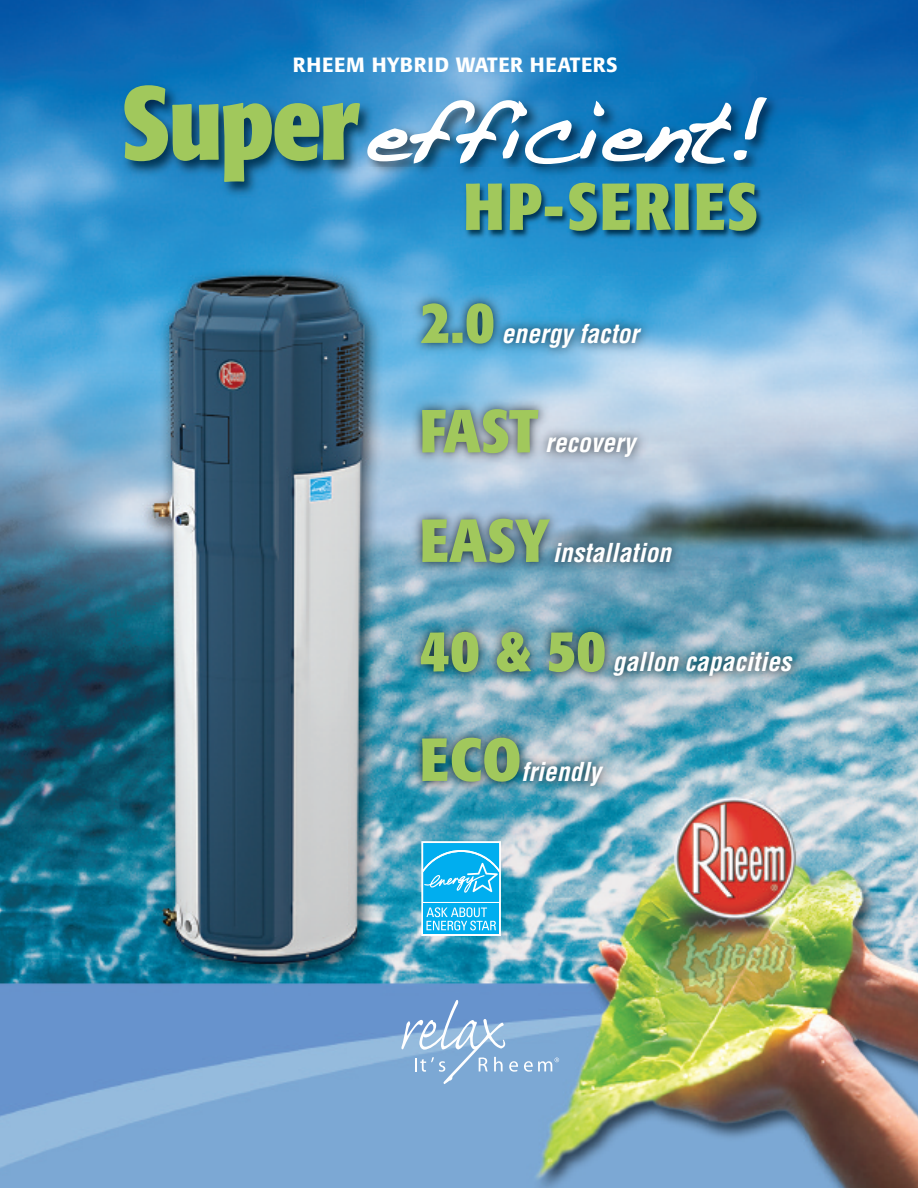
<style>
.page{position:relative;width:918px;height:1188px;background:#fff}
.page>*{position:absolute;margin:0;border:0;box-sizing:border-box;transform-origin:0 0}
.t1{font:700 condensed 103.35px "Formata";letter-spacing:-.02em;color:#a1c85c}
.t2{font:700 condensed 65.55px "Formata";letter-spacing:.03em;color:#a1c85c}
.t3{font:700 condensed 60px "Formata";color:#a1c85c}
.t4{font:italic 700 condensed 25.5px "Helvetica";letter-spacing:.005em;color:#fff}
.t5{font:500 20.4px "Formata";letter-spacing:.02em;color:#fff}
</style>
<div class="page">
<img style="left:0;top:0;width:918px;height:1188px">
<img style="left:403px;top:277px;width:459px;height:615px">
<svg style="left:421px;top:841px;width:80px;height:95px;background:#3bc0f2"></svg>
<svg style="left:401px;top:1000px;width:117px;height:84px;background:#8bb0d8"></svg>
<svg style="left:524px;top:1058px;width:35px;height:14px"></svg>
<img style="left:108px;top:63px;width:735px;height:189px">
<img style="left:358px;top:83px;width:440px;height:85px">
<img style="left:358px;top:168px;width:79px;height:21px">
<svg style="left:358px;top:103px;width:2px;height:17px"></svg>
<svg style="left:367px;top:97px;width:400px;height:67px"></svg>
<img style="left:437px;top:168px;width:365px;height:100px">
<p class="t5" style="left:293px;top:56px;width:326px">RHEEM HYBRID WATER HEATERS</p>
<h1 class="t1" style="left:121px;top:82px;width:241px">Super</h1>
<h2 class="t2" style="left:464px;top:181px;width:296px">HP-SERIES</h2>
<h3 class="t3" style="left:420px;top:298px;width:76px">2.0</h3>
<p class="t4" style="left:501px;top:319px;width:139px">energy factor</p>
<h3 class="t3" style="left:420px;top:407px;width:120px">FAST</h3>
<p class="t4" style="left:545px;top:429px;width:92px">recovery</p>
<h3 class="t3" style="left:420px;top:517px;width:131px">EASY</h3>
<p class="t4" style="left:553px;top:538px;width:120px">installation</p>
<h3 class="t3" style="left:420px;top:626px;width:188px">40 &amp; 50</h3>
<p class="t4" style="left:613px;top:648px;width:180px">gallon capacities</p>
<h3 class="t3" style="left:420px;top:736px;width:103px">ECO</h3>
<p class="t4" style="left:521px;top:757px;width:81px">friendly</p>
</div>
